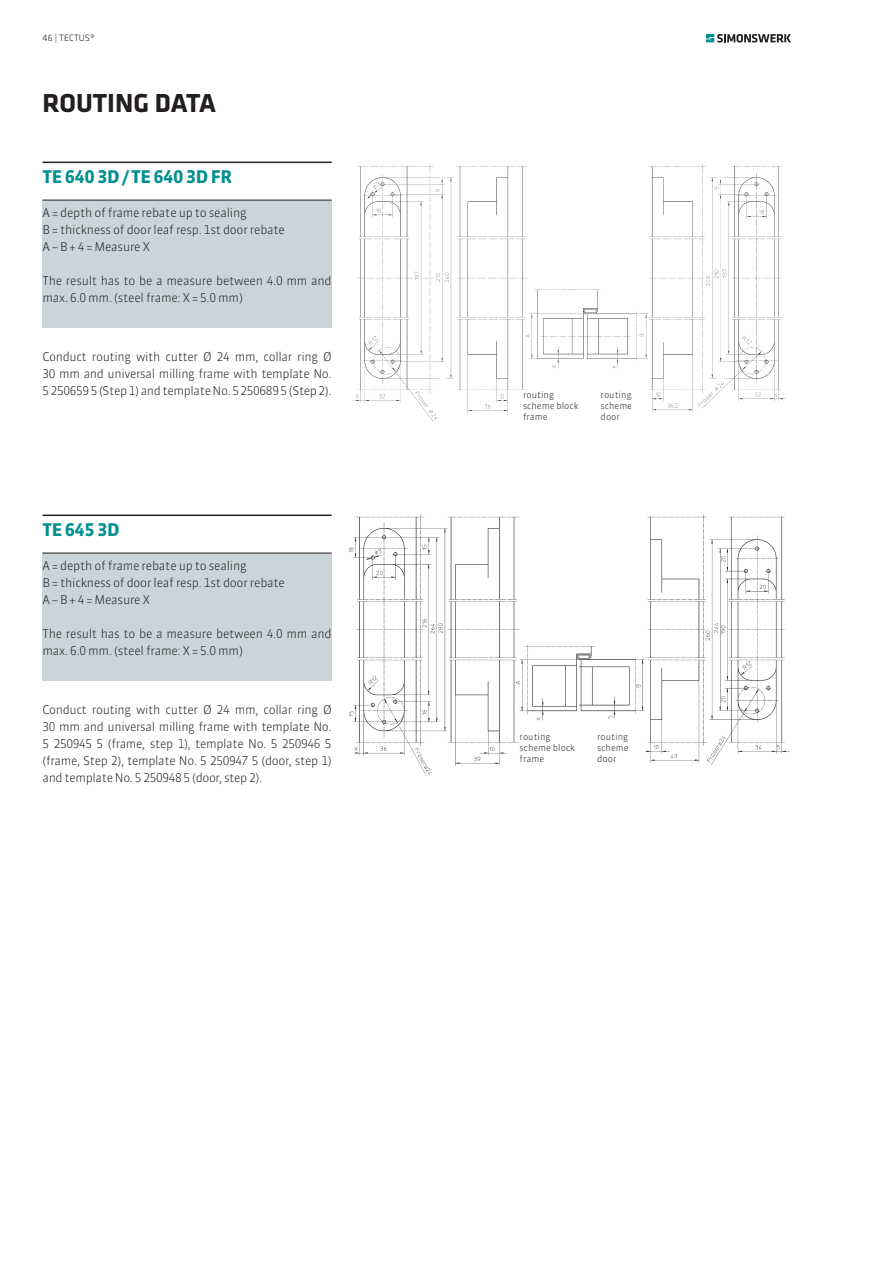
<style>
.page{position:relative;width:893px;height:1263px;background:#fff}
.page>*{position:absolute;margin:0;border:0;box-sizing:border-box;transform-origin:0 0}
.t1{font:700 27px "Klavika";color:#231f20}
.t2{font:700 17.4px "Sanuk TF";letter-spacing:-.03em;color:#00908e}
.t3{font:300 12px/17px "Sanuk TF";letter-spacing:-.02em;color:#231f20}
.t4{font:300 9.45px "Klavika";color:#231f20}
.t5{font:300 9px/10.8px "Sanuk TF";color:#231f20}
</style>
<div class="page">
<svg style="left:706px;top:34px;width:85px;height:9px"></svg>
<img style="left:352px;top:164px;width:435px;height:258px">
<div style="left:43px;top:200px;width:289px;height:127px;background:#cbd4d9"></div>
<hr style="left:43px;top:200px;width:289px;height:1px;background:#231f20">
<hr style="left:43px;top:162px;width:289px;height:1px;background:#231f20">
<hr style="left:43px;top:514px;width:289px;height:2px;background:#231f20">
<img style="left:350px;top:514px;width:440px;height:261px">
<div style="left:43px;top:553px;width:289px;height:128px;background:#cbd4d9"></div>
<hr style="left:43px;top:553px;width:289px;height:1px;background:#231f20">
<div style="left:523px;top:391px;width:64px;height:34px;background:#fff"></div>
<div style="left:601px;top:391px;width:47px;height:30px;background:#fff"></div>
<div style="left:520px;top:733px;width:63px;height:33px;background:#fff"></div>
<div style="left:597px;top:733px;width:47px;height:30px;background:#fff"></div>
<p class="t4" style="left:43px;top:33px;width:28px">46 | TECTUS</p>
<p class="t4" style="left:90px;top:33px;width:6px">®</p>
<h1 class="t1" style="left:43px;top:88px;width:129px">ROUTING DATA</h1>
<h2 class="t2" style="left:43px;top:166px;width:191px">TE 640 3D / TE 640 3D FR</h2>
<p class="t3" style="left:43px;top:204px;width:244px">A = depth of frame rebate up to sealing<br>B = thickness of door leaf resp. 1st door rebate<br>A – B + 4 = Measure X</p>
<p class="t3" style="left:43px;top:272px;width:291px">The result has to be a measure between 4.0 mm and max. 6.0 mm. (steel frame: X = 5.0 mm)</p>
<p class="t3" style="left:43px;top:349px;width:291px;text-align:justify">Conduct routing with cutter Ø 24 mm, collar ring Ø 30 mm and universal milling frame with template No.<br>5 250659 5 (Step 1) and template No. 5 250689 5 (Step 2).</p>
<h2 class="t2" style="left:43px;top:519px;width:76px">TE 645 3D</h2>
<p class="t3" style="left:43px;top:557px;width:244px">A = depth of frame rebate up to sealing<br>B = thickness of door leaf resp. 1st door rebate<br>A – B + 4 = Measure X</p>
<p class="t3" style="left:43px;top:625px;width:291px">The result has to be a measure between 4.0 mm and max. 6.0 mm. (steel frame: X = 5.0 mm)</p>
<p class="t3" style="left:43px;top:702px;width:291px;text-align:justify">Conduct routing with cutter Ø 24 mm, collar ring Ø 30 mm and universal milling frame with template No.<br>5 250945 5 (frame, step 1), template No. 5 250946 5 (frame, Step 2), template No. 5 250947 5 (door, step 1) and template No. 5 250948 5 (door, step 2).</p>
<p class="t5" style="left:523px;top:389px;width:57px">routing scheme block frame</p>
<p class="t5" style="left:601px;top:389px;width:33px;text-align:justify">routing scheme door</p>
<p class="t5" style="left:520px;top:731px;width:57px">routing scheme block frame</p>
<p class="t5" style="left:597px;top:731px;width:33px;text-align:justify">routing scheme door</p>
</div>
